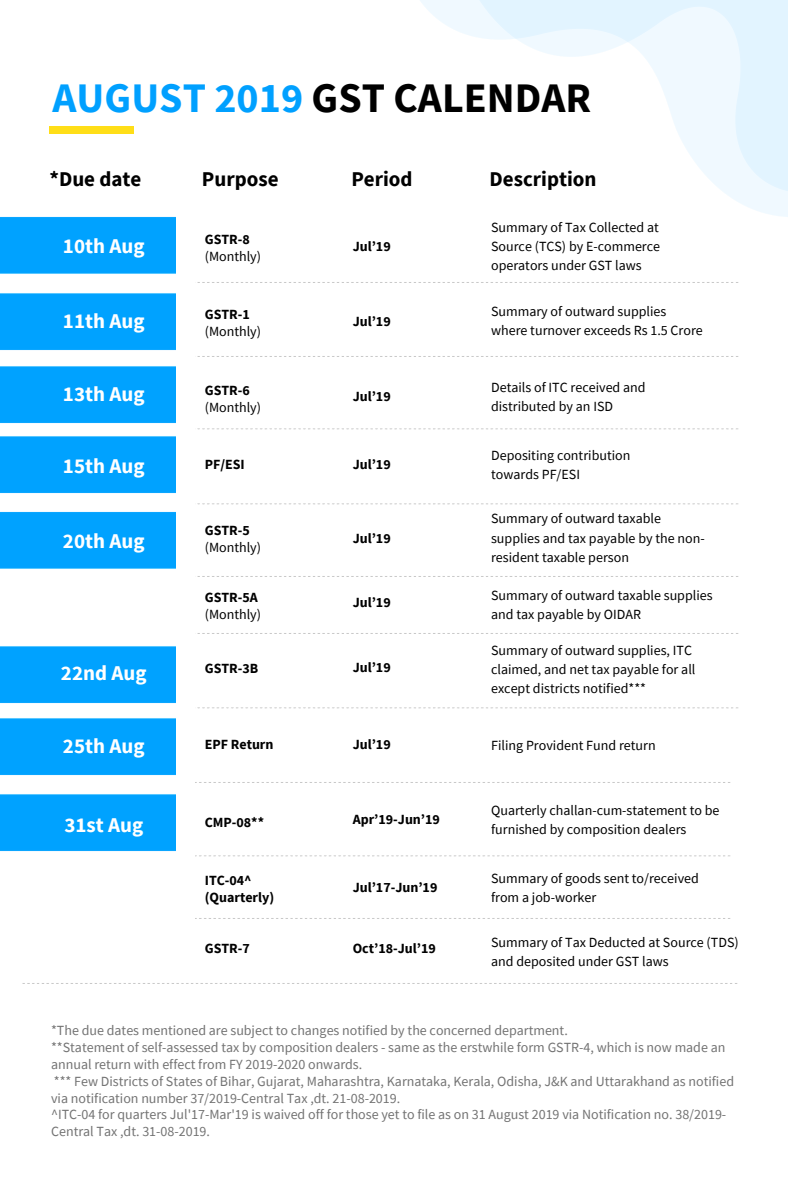
<style>
.page{position:relative;width:788px;height:1182px;background:#fff}
.page>*{position:absolute;margin:0;border:0;box-sizing:border-box;transform-origin:0 0}
.t1{font:700 42px "Source Sans Pro";color:#000}
.t2{font:700 21px "Source Sans Pro";color:#fff}
.t3{font:700 21px "Source Sans Pro";color:#000}
.t4{font:14px/19.1px "Source Sans Pro";color:#000}
.t5{font:14px/17px "Source Sans Pro";color:#737373}
.t6{font:700 14px/17px "Source Sans Pro";color:#000}
.s1{color:#00a0ff}
</style>
<div class="page">
<div style="left:0;top:216px;width:175px;height:58px;background:#00a2ff"></div>
<div style="left:0;top:293px;width:175px;height:58px;background:#00a2ff"></div>
<div style="left:0;top:366px;width:175px;height:58px;background:#00a2ff"></div>
<div style="left:0;top:436px;width:175px;height:58px;background:#00a2ff"></div>
<div style="left:0;top:511px;width:175px;height:58px;background:#00a2ff"></div>
<div style="left:0;top:718px;width:175px;height:58px;background:#00a2ff"></div>
<img style="left:197px;top:282px;width:542px;height:1px">
<img style="left:197px;top:503px;width:542px;height:2px">
<img style="left:197px;top:576px;width:542px;height:1px">
<img style="left:197px;top:633px;width:542px;height:1px">
<img style="left:197px;top:707px;width:542px;height:2px">
<img style="left:22px;top:983px;width:716px;height:1px">
<img style="left:197px;top:428px;width:542px;height:2px">
<img style="left:197px;top:356px;width:542px;height:1px">
<div style="left:50px;top:126px;width:84px;height:8px;background:#ffde17"></div>
<div style="left:0;top:794px;width:175px;height:58px;background:#00a2ff"></div>
<img style="left:195px;top:782px;width:536px;height:1px">
<div style="left:0;top:646px;width:175px;height:58px;background:#00a2ff"></div>
<img style="left:195px;top:855px;width:536px;height:2px">
<img style="left:195px;top:918px;width:536px;height:1px">
<h1 class="t1" style="left:52px;top:70px;width:540px"><span class="s1">AUGUST 2019</span> GST CALENDAR</h1>
<h2 class="t3" style="left:49px;top:165px;width:93px">*Due date</h2>
<h2 class="t3" style="left:202px;top:165px;width:78px">Purpose</h2>
<h2 class="t3" style="left:351px;top:165px;width:63px">Period</h2>
<h2 class="t2" style="left:63px;top:233px;width:83px">10th Aug</h2>
<p class="t6" style="left:205px;top:230px;width:46px">GSTR-8</p>
<p class="t4" style="left:205px;top:246px;width:58px">(Monthly)</p>
<p class="t6" style="left:352px;top:238px;width:40px">Jul’19</p>
<h2 class="t2" style="left:63px;top:307px;width:83px">11th Aug</h2>
<p class="t6" style="left:205px;top:305px;width:46px">GSTR-1</p>
<p class="t4" style="left:205px;top:321px;width:58px">(Monthly)</p>
<p class="t6" style="left:352px;top:312px;width:40px">Jul’19</p>
<h2 class="t3" style="left:489px;top:165px;width:108px">Description</h2>
<p class="t4" style="left:491px;top:217px;width:170px;text-align:justify">Summary of Tax Collected at Source (TCS) by E-commerce operators under GST laws</p>
<p class="t4" style="left:491px;top:301px;width:213px">Summary of outward supplies where turnover exceeds Rs 1.5 Crore</p>
<h2 class="t2" style="left:63px;top:381px;width:83px">13th Aug</h2>
<p class="t6" style="left:205px;top:381px;width:46px">GSTR-6</p>
<p class="t4" style="left:205px;top:397px;width:58px">(Monthly)</p>
<p class="t6" style="left:352px;top:388px;width:40px">Jul’19</p>
<h2 class="t2" style="left:63px;top:452px;width:83px">15th Aug</h2>
<p class="t6" style="left:205px;top:455px;width:41px">PF/ESI</p>
<p class="t6" style="left:352px;top:456px;width:40px">Jul’19</p>
<h2 class="t2" style="left:63px;top:527px;width:83px">20th Aug</h2>
<p class="t6" style="left:205px;top:521px;width:46px">GSTR-5</p>
<p class="t4" style="left:205px;top:537px;width:58px">(Monthly)</p>
<p class="t6" style="left:205px;top:588px;width:54px">GSTR-5A</p>
<p class="t4" style="left:205px;top:604px;width:58px">(Monthly)</p>
<p class="t6" style="left:352px;top:529px;width:40px">Jul’19</p>
<p class="t6" style="left:352px;top:593px;width:40px">Jul’19</p>
<h2 class="t2" style="left:61px;top:659px;width:87px">22nd Aug</h2>
<p class="t6" style="left:205px;top:659px;width:55px">GSTR-3B</p>
<p class="t6" style="left:352px;top:658px;width:40px">Jul’19</p>
<p class="t4" style="left:491px;top:377px;width:156px">Details of ITC received and distributed by an ISD</p>
<p class="t4" style="left:491px;top:446px;width:141px">Depositing contribution towards PF/ESI</p>
<p class="t4" style="left:491px;top:509px;width:215px">Summary of outward taxable supplies and tax payable by the non&shy;resident taxable person</p>
<p class="t4" style="left:491px;top:585px;width:223px">Summary of outward taxable supplies and tax payable by OIDAR</p>
<p class="t4" style="left:491px;top:640px;width:206px">Summary of outward supplies, ITC claimed, and net tax payable for all except districts notified***</p>
<h2 class="t2" style="left:63px;top:731px;width:83px">25th Aug</h2>
<p class="t6" style="left:205px;top:735px;width:70px">EPF Return</p>
<p class="t6" style="left:352px;top:735px;width:40px">Jul’19</p>
<p class="t4" style="left:491px;top:735px;width:166px">Filing Provident Fund return</p>
<p class="t4" style="left:491px;top:800px;width:230px">Quarterly challan-cum-statement to be</p>
<p class="t6" style="left:205px;top:813px;width:61px">CMP-08**</p>
<p class="t6" style="left:352px;top:810px;width:89px">Apr’19-Jun’19</p>
<h2 class="t2" style="left:64px;top:811px;width:80px">31st Aug</h2>
<p class="t4" style="left:491px;top:819px;width:197px">furnished by composition dealers</p>
<p class="t6" style="left:205px;top:871px;width:71px">ITC-04^ (Quarterly)</p>
<p class="t6" style="left:352px;top:878px;width:86px">Jul’17-Jun’19</p>
<p class="t4" style="left:491px;top:868px;width:209px">Summary of goods sent to/received from a job-worker</p>
<p class="t6" style="left:205px;top:939px;width:46px">GSTR-7</p>
<p class="t6" style="left:352px;top:939px;width:85px">Oct’18-Jul’19</p>
<p class="t4" style="left:491px;top:931px;width:249px">Summary of Tax Deducted at Source (TDS) and deposited under GST laws</p>
<p class="t5" style="left:51px;top:1021px;width:684px">*The due dates mentioned are subject to changes notified by the concerned department.<br>**Statement of self-assessed tax by composition dealers - same as the erstwhile form GSTR-4, which is now made an annual return with effect from FY 2019-2020 onwards.<br>*** Few Districts of States of Bihar, Gujarat, Maharashtra, Karnataka, Kerala, Odisha, J&amp;K and Uttarakhand as notified via notification number 37/2019-Central Tax ,dt. 21-08-2019.<br>^ITC-04 for quarters Jul'17-Mar'19 is waived off for those yet to file as on 31 August 2019 via Notification no. 38/2019- Central Tax ,dt. 31-08-2019.</p>
</div>
